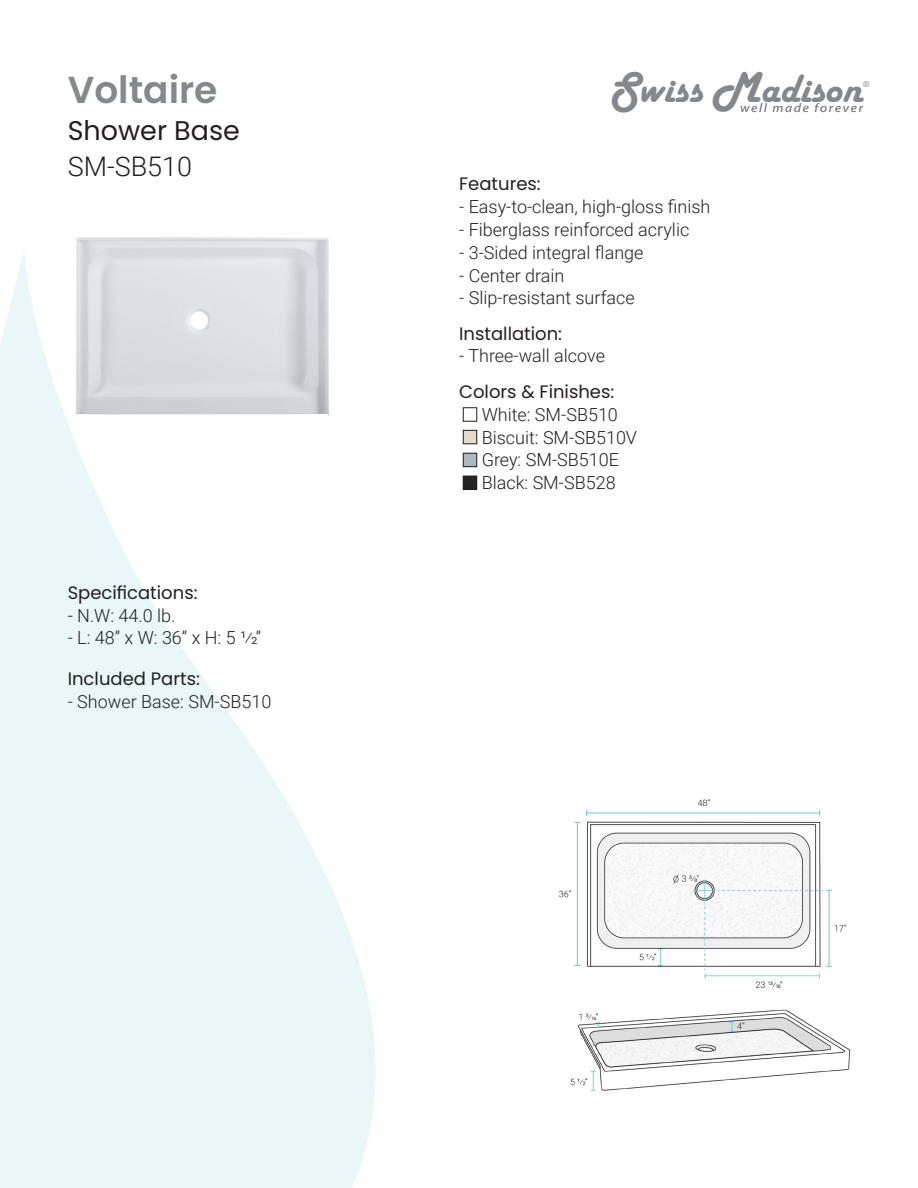
<style>
.page{position:relative;width:918px;height:1188px;background:#fff}
.page>*{position:absolute;margin:0;border:0;box-sizing:border-box;transform-origin:0 0}
.t1{font:41.1px "Harlow Solid";color:#85878a}
.t2{font:600 37.5px "Poppins";color:#85898c}
.t3{font:27px "Poppins";color:#231f20}
.t4{font:300 27px "Roboto";color:#231f20}
.t5{font:300 18px "Roboto";color:#231f20}
.t6{font:18px "Poppins";color:#231f20}
.t7{font:8.1px "Arial";color:#85878a}
.s1{font-size:45px}
</style>
<div class="page">
<img style="left:76px;top:237px;width:253px;height:10px">
<svg style="left:0;top:247px;width:376px;height:941px;fill:#eaf7f8"></svg>
<svg style="left:741px;top:103px;width:122px;height:9px"></svg>
<img style="left:559px;top:799px;width:292px;height:292px">
<div style="left:463px;top:408px;width:14px;height:13px;border:1px solid #231f20"></div>
<div style="left:463px;top:430px;width:14px;height:14px;border:1px solid #231f20"></div>
<div style="left:463px;top:453px;width:14px;height:14px;border:1px solid #231f20"></div>
<img style="left:465px;top:478px;width:10px;height:10px">
<div style="left:463px;top:476px;width:14px;height:14px;border:1px solid #231f20"></div>
<p class="t2" style="left:68px;top:68px;width:151px">Voltaire</p>
<p class="t3" style="left:68px;top:114px;width:174px">Shower Base</p>
<p class="t4" style="left:68px;top:148px;width:126px">SM-SB510</p>
<p class="t6" style="left:68px;top:582px;width:131px">Specifications:</p>
<p class="t5" style="left:68px;top:603px;width:109px">- N.W: 44.0 lb.</p>
<p class="t5" style="left:68px;top:625px;width:195px">- L: 48” x W: 36” x H: 5 1/2”</p>
<p class="t6" style="left:68px;top:668px;width:134px">Included Parts:</p>
<p class="t5" style="left:68px;top:689px;width:205px">- Shower Base: SM-SB510</p>
<p class="t1" style="left:610px;top:66px;width:254px"><span class="s1">S</span>wiss <span class="s1">M</span>adison</p>
<p class="t7" style="left:864px;top:79px;width:8px">®</p>
<p class="t6" style="left:459px;top:174px;width:83px">Features:</p>
<p class="t5" style="left:459px;top:194px;width:253px">- Easy-to-clean, high-gloss finish</p>
<p class="t5" style="left:459px;top:217px;width:232px">- Fiberglass reinforced acrylic</p>
<p class="t5" style="left:459px;top:240px;width:186px">- 3-Sided integral flange</p>
<p class="t5" style="left:459px;top:263px;width:107px">- Center drain</p>
<p class="t5" style="left:459px;top:285px;width:177px">- Slip-resistant surface</p>
<p class="t6" style="left:459px;top:323px;width:104px">Installation:</p>
<p class="t5" style="left:459px;top:343px;width:147px">- Three-wall alcove</p>
<p class="t6" style="left:459px;top:381px;width:157px">Colors &amp; Finishes:</p>
<p class="t5" style="left:482px;top:402px;width:138px">White: SM-SB510</p>
<p class="t5" style="left:482px;top:425px;width:157px">Biscuit: SM-SB510V</p>
<p class="t5" style="left:482px;top:447px;width:139px">Grey: SM-SB510E</p>
<p class="t5" style="left:482px;top:470px;width:135px">Black: SM-SB528</p>
</div>
